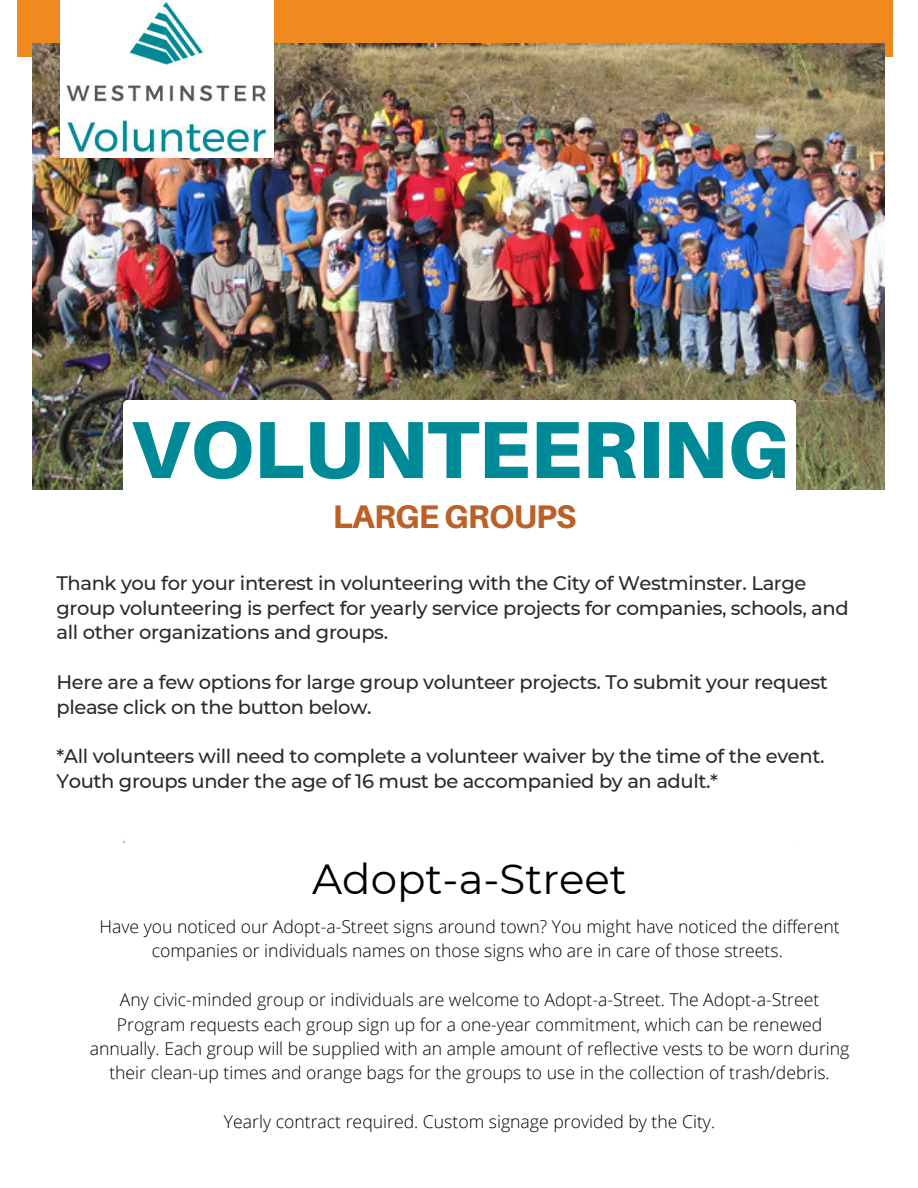
<style>
.page{position:relative;width:918px;height:1188px;background:#fff}
.page>*{position:absolute;margin:0;border:0;box-sizing:border-box;transform-origin:0 0}
.t1{font:900 81px "Aileron";color:#008996}
.t2{font:42px "Montserrat";color:#000}
.t3{font:800 32.7px "Aileron";letter-spacing:-.02em;color:#bb6028}
.t4{font:500 19.5px/24.8px "Montserrat";letter-spacing:-.02em;color:#2a2a2a}
.t5{font:300 17.55px/24.5px "Open Sans";color:#000;text-align:center}
</style>
<div class="page">
<div style="left:17px;top:0;width:875px;height:56px;background:#f08920"></div>
<img style="left:32px;top:43px;width:853px;height:447px">
<img style="left:124px;top:401px;width:672px;height:442px">
<img style="left:61px;top:0;width:212px;height:157px">
<h1 class="t1" style="left:130px;top:399px;width:660px">VOLUNTEERING</h1>
<h3 class="t3" style="left:333px;top:496px;width:245px">LARGE GROUPS</h3>
<p class="t4" style="left:57px;top:571px;width:794px">Thank you for your interest in volunteering with the City of Westminster. Large group volunteering is perfect for yearly service projects for companies, schools, and all other organizations and groups.</p>
<p class="t4" style="left:57px;top:670px;width:773px">Here are a few options for large group volunteer projects. To submit your request please click on the button below.</p>
<p class="t4" style="left:57px;top:744px;width:769px">*All volunteers will need to complete a volunteer waiver by the time of the event.<br>Youth groups under the age of 16 must be accompanied by an adult.*</p>
<h2 class="t2" style="left:312px;top:853px;width:316px">Adopt-a-Street</h2>
<p class="t5" style="left:99px;top:914px;width:742px">Have you noticed our Adopt-a-Street signs around town? You might have noticed the different companies or individuals names on those signs who are in care of those streets.</p>
<p class="t5" style="left:90px;top:987px;width:761px">Any civic-minded group or individuals are welcome to Adopt-a-Street. The Adopt-a-Street Program requests each group sign up for a one-year commitment, which can be renewed annually. Each group will be supplied with an ample amount of reflective vests to be worn during their clean-up times and orange bags for the groups to use in the collection of trash/debris.</p>
<p class="t5" style="left:224px;top:1109px;width:493px">Yearly contract required. Custom signage provided by the City.</p>
</div>
